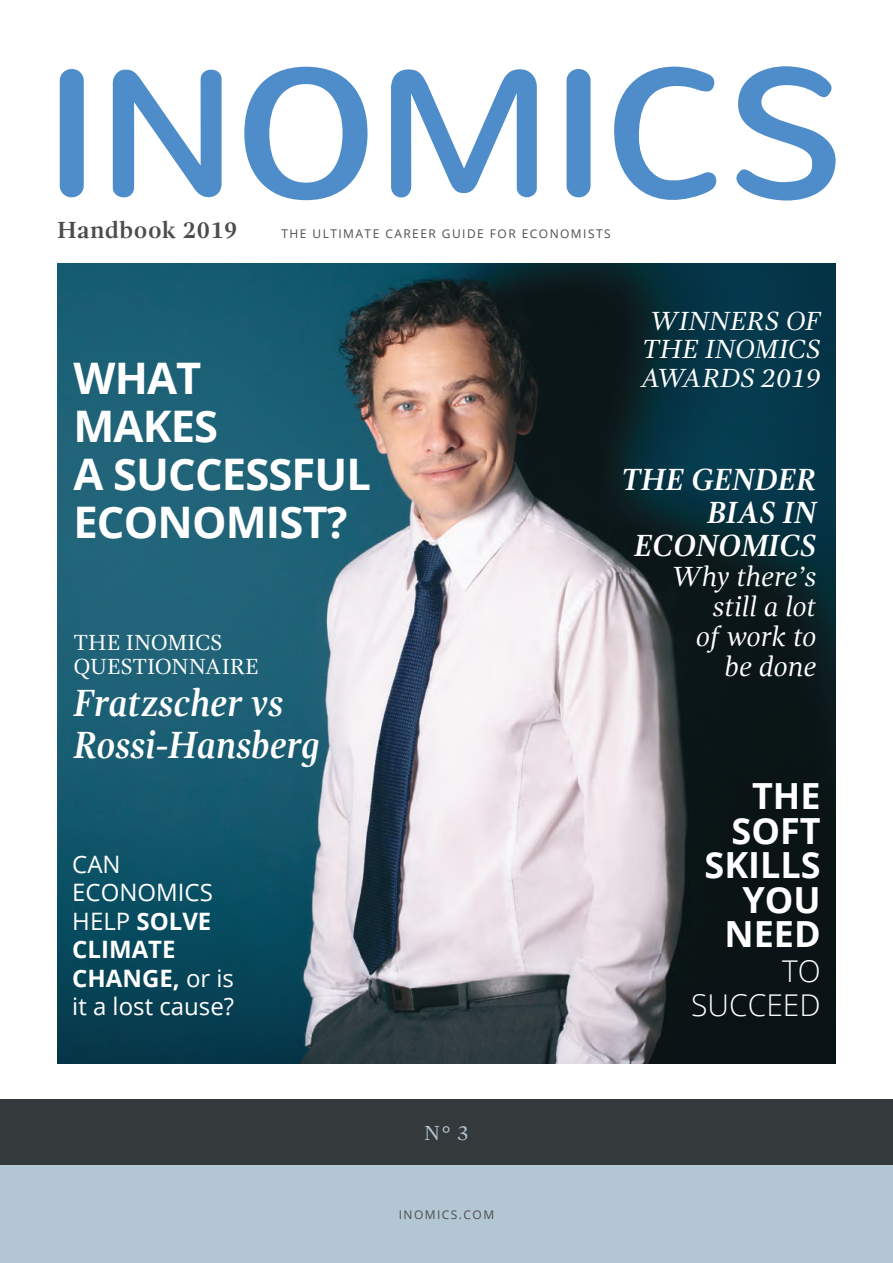
<style>
.page{position:relative;width:893px;height:1263px;background:#fff}
.page>*{position:absolute;margin:0;border:0;box-sizing:border-box;transform-origin:0 0}
.t1{font:700 43.5px/48px "Open Sans";letter-spacing:-.02em;color:#fff}
.t2{font:italic 700 39px/42px "Gandhi Serif";color:#fff;scale:.91 1}
.t3{font:700 36px "Open Sans";color:#fff}
.t4{font:italic 700 31.5px/33px "Gandhi Serif";color:#fff;scale:.95 1}
.t5{font:300 30px/34.5px "Open Sans";color:#fff;text-align:right}
.t6{font:italic 28.5px/30px "Gandhi Serif";color:#fff;text-align:right}
.t7{font:italic 27px/28.5px "Gandhi Serif";color:#fff;text-align:center}
.t8{font:24px/28.5px "Open Sans";color:#fff}
.t9{font:700 24px "Gandhi Serif";letter-spacing:.02em;color:#4e4b4c}
.t10{font:22.5px/24px "Gandhi Serif";color:#fff}
.t11{font:21px "Gandhi Serif";color:#b2c6d3}
.t12{font:12px "Open Sans";letter-spacing:.12em;color:#4e4b4c}
.s1{font-weight:700}
</style>
<div class="page">
<div style="left:0;top:1099px;width:893px;height:66px;background:#34393b"></div>
<div style="left:0;top:1165px;width:893px;height:98px;background:#b2c6d3"></div>
<img style="left:57px;top:264px;width:779px;height:799px">
<svg style="left:60px;top:66px;width:776px;height:135px"></svg>
<p class="t9" style="left:57px;top:216px;width:182px">Handbook 2019</p>
<p class="t12" style="left:282px;top:226px;width:39px">TH E ULTI</p>
<p class="t12" style="left:343px;top:226px;width:108px">MATE CAREER GUID</p>
<p class="t12" style="left:477px;top:226px;width:30px">E FOR</p>
<p class="t12" style="left:522px;top:226px;width:28px">ECONO</p>
<p class="t12" style="left:571px;top:226px;width:20px">MISTS</p>
<h1 class="t1" style="left:73px;top:353px;width:294px">WHAT<br>MAKES<br>A SUCCESSFUL<br>ECONOMIST?</h1>
<p class="t10" style="left:73px;top:630px;width:187px">THE INOMICS<br>QUESTIONNAIRE</p>
<h2 class="t2" style="left:73px;top:682px;width:272px">Fratzscher vs<br>Rossi-Hansberg</h2>
<p class="t8" style="left:72px;top:849px;width:48px">CAN<br>ECONO</p>
<p class="t8" style="left:72px;top:877px;width:163px;text-indent:84px">MICS<br>HELP <span class="s1">SOLVE<br>CLI MATE<br>CHANGE,</span> or is it a lost cause?</p>
<p class="t7" style="left:641px;top:307px;width:182px">WINNERS OF<br>THE INOMICS<br>AWARDS 2019</p>
<h3 class="t4" style="left:621px;top:463px;width:97px">THE GEN</h3>
<h3 class="t4" style="left:707px;top:463px;width:117px;text-indent:48px">DER<br>BIAS IN</h3>
<h3 class="t4" style="left:634px;top:529px;width:24px">ECONO</h3>
<h3 class="t4" style="left:741px;top:529px;width:81px">MIC S</h3>
<p class="t6" style="left:672px;top:561px;width:146px">Why there’s still a lot<br>of work to be done</p>
<h3 class="t3" style="left:752px;top:771px;width:70px">THE</h3>
<h3 class="t3" style="left:732px;top:805px;width:68px">SOFT</h3>
<h3 class="t3" style="left:704px;top:840px;width:115px">SKILLS</h3>
<h3 class="t3" style="left:742px;top:874px;width:74px">YOU</h3>
<h3 class="t3" style="left:724px;top:909px;width:98px">N EED</h3>
<p class="t5" style="left:691px;top:953px;width:131px">TO<br>SUCCEED</p>
<p class="t11" style="left:424px;top:1121px;width:46px">N° 3</p>
<p class="t12" style="left:399px;top:1206px;width:97px">iNOMICS.COM</p>
</div>
